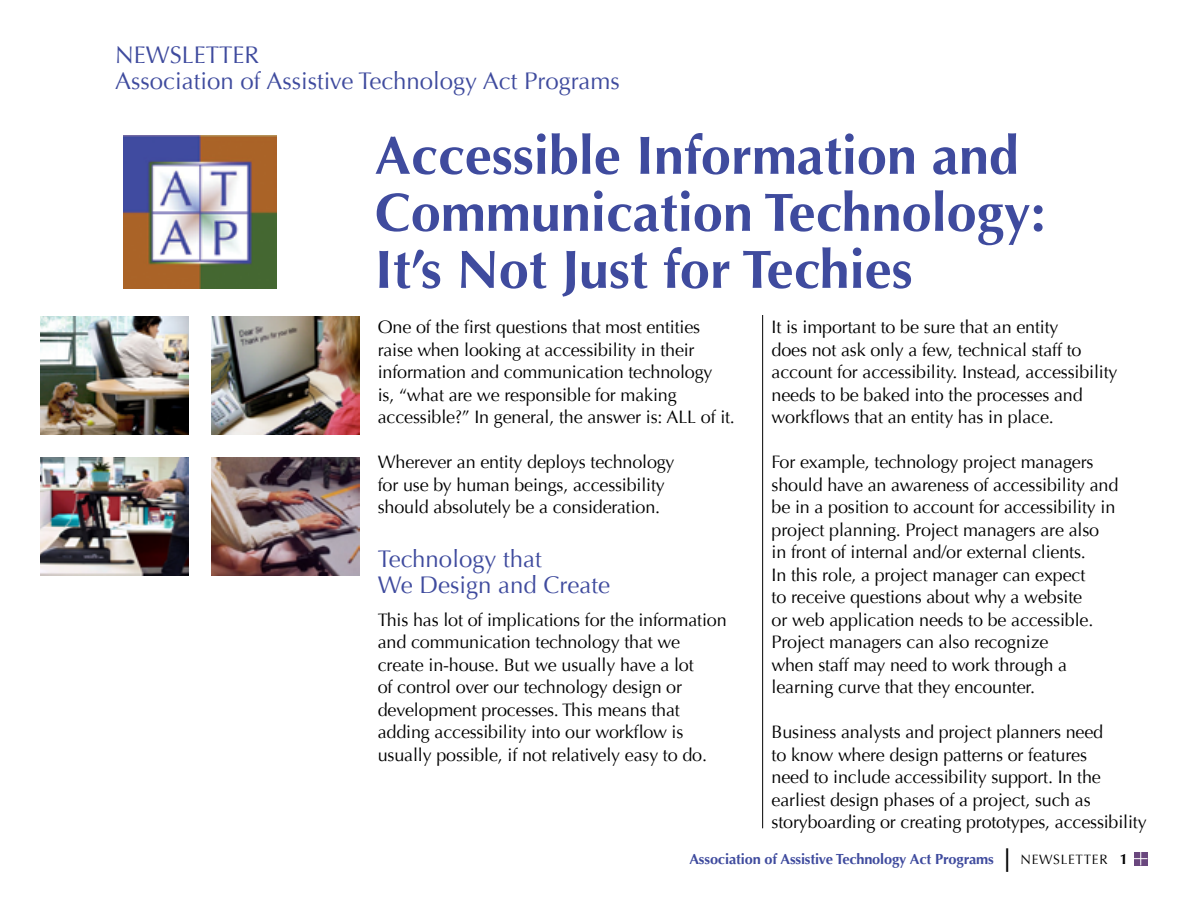
<style>
.page{position:relative;width:1188px;height:918px;background:#fff}
.page>*{position:absolute;margin:0;border:0;box-sizing:border-box;transform-origin:0 0}
.H2-Headline{font:700 54px "Optima";color:#3f4b9e}
.t1{font:24px/25.5px "Optima";color:#3f4b9e}
.t2{font:18px/22.5px "Optima";letter-spacing:-.01em;color:#000}
.t3{font:700 14.55px "Optima";letter-spacing:-.01em;color:#3f4b9e}
.s1{font-size:23.55px;color:#000}
.s2{font-weight:400;font-size:13.5px;color:#000}
.s3{color:#000}
</style>
<div class="page">
<svg style="left:1134px;top:852px;width:14px;height:13px"></svg>
<img style="left:124px;top:135px;width:153px;height:153px">
<img style="left:40px;top:316px;width:148px;height:119px">
<img style="left:211px;top:316px;width:148px;height:119px">
<img style="left:40px;top:458px;width:148px;height:118px">
<img style="left:211px;top:458px;width:148px;height:118px">
<hr style="left:762px;top:315px;width:1px;height:513px;background:#000">
<h1 class="t1" style="left:115px;top:43px;width:146px">NEWSLETTER</h1>
<h1 class="t1" style="left:115px;top:68px;width:506px">Association of Assistive Technology Act Programs</h1>
<h2 class="H2-Headline" style="left:375px;top:124px;width:646px">Accessible Information and</h2>
<h2 class="H2-Headline" style="left:375px;top:181px;width:672px">Communication Technology:</h2>
<h2 class="H2-Headline" style="left:375px;top:238px;width:539px">It’s Not Just for Techies</h2>
<p class="t2" style="left:378px;top:316px;width:359px">One of the first questions that most entities raise when looking at accessibility in their information and communication technology<br>is, “what are we responsible for making accessible?” In general, the answer is: ALL of it.</p>
<p class="t2" style="left:378px;top:451px;width:298px">Wherever an entity deploys technology for use by human beings, accessibility should absolutely be a consideration.</p>
<h3 class="t1" style="left:378px;top:547px;width:234px">Technology that<br>We Design and Create</h3>
<p class="t2" style="left:378px;top:608px;width:350px">This has lot of implications for the information and communication technology that we create in-house. But we usually have a lot<br>of control over our technology design or development processes. This means that adding accessibility into our workflow is usually possible, if not relatively easy to do.</p>
<p class="t2" style="left:772px;top:316px;width:347px">It is important to be sure that an entity<br>does not ask only a few, technical staff to account for accessibility. Instead, accessibility needs to be baked into the processes and workflows that an entity has in place.</p>
<p class="t2" style="left:772px;top:451px;width:348px">For example, technology project managers should have an awareness of accessibility and be in a position to account for accessibility in project planning. Project managers are also in front of internal and/or external clients.<br>In this role, a project manager can expect<br>to receive questions about why a website<br>or web application needs to be accessible.<br>Project managers can also recognize<br>when staff may need to work through a learning curve that they encounter.</p>
<p class="t2" style="left:772px;top:721px;width:377px">Business analysts and project planners need<br>to know where design patterns or features<br>need to include accessibility support. In the earliest design phases of a project, such as storyboarding or creating prototypes, accessibility</p>
<p class="t3" style="left:689px;top:851px;width:440px">Association of Assistive Technology Act Programs <span class="s1">|</span> <span class="s2">NEWSLETTER</span> <span class="s3">1</span></p>
</div>
